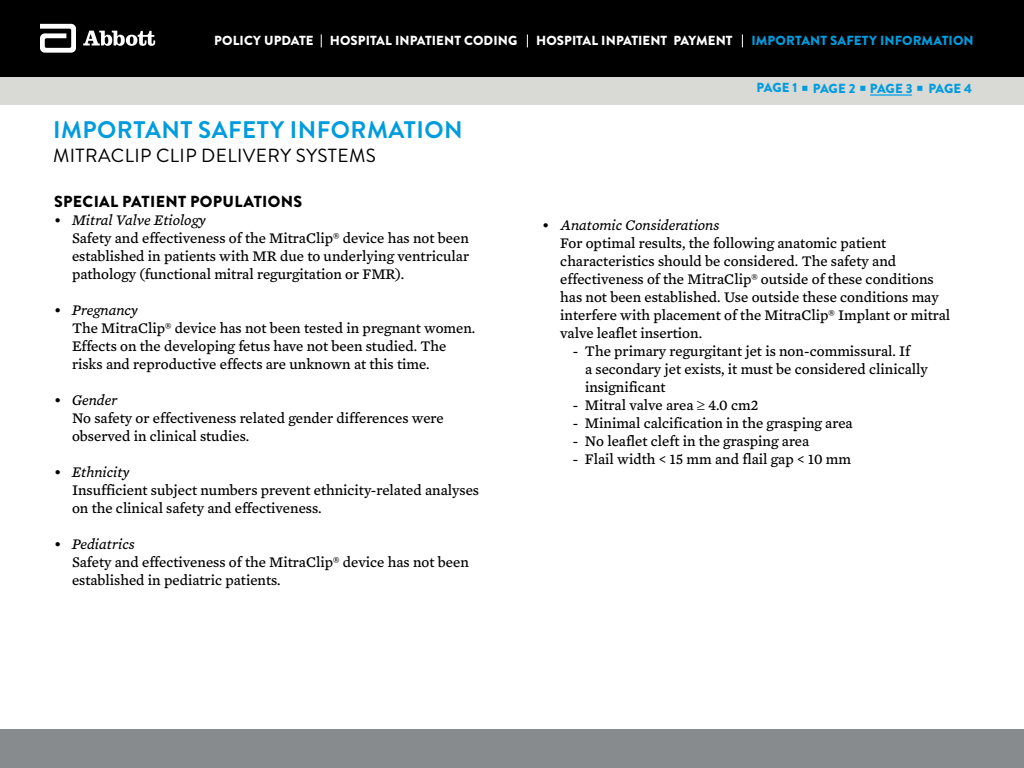
<style>
.page{position:relative;width:1024px;height:768px;background:#fff}
.page>*{position:absolute;margin:0;border:0;box-sizing:border-box;transform-origin:0 0}
.t1{font:700 24px "Brandon Grotesque";letter-spacing:.02em;color:#009cde}
.t2{font:19px "Brandon Grotesque";letter-spacing:.02em;color:#000}
.t3{font:900 16px "Brandon Grotesque";letter-spacing:.02em;color:#000}
.t4{font:15px/18px "Mercury Text G4";color:#000}
.t5{font:900 13.15px "Brandon Grotesque";letter-spacing:.005em;color:#fff}
.t6{font:900 13.15px "Brandon Grotesque";letter-spacing:.005em;color:#009cde}
.t7{font:900 13.15px "Brandon Grotesque";letter-spacing:-.02em;color:#009cde}
.s1{font-size:14.75px}
.s2{font-style:italic}
.s3{font-style:italic;font-size:14.75px}
</style>
<div class="page">
<div style="left:0;top:730px;width:1024px;height:38px;background:#888b8d"></div>
<div style="left:0;top:76px;width:1024px;height:29px;background:#d9d9d6"></div>
<div style="left:0;top:0;width:1024px;height:76px;background:#000"></div>
<svg style="left:40px;top:24px;width:36px;height:29px"></svg>
<svg style="left:83px;top:31px;width:72px;height:15px"></svg>
<svg style="left:742px;top:34px;width:1px;height:13px"></svg>
<svg style="left:527px;top:34px;width:1px;height:13px"></svg>
<svg style="left:321px;top:34px;width:1px;height:13px"></svg>
<hr style="left:870px;top:94px;width:42px;height:2px;background:#26abe3">
<p class="t5" style="left:214px;top:31px;width:305px">POLICY UPDATE HOSPITAL INPATIENT CODING</p>
<p class="t5" style="left:536px;top:31px;width:198px">HOSPITAL INPATIENT PAYMENT</p>
<p class="t6" style="left:752px;top:31px;width:224px">IMPORTANT SAFETY INFORMATION</p>
<h1 class="t1" style="left:53px;top:113px;width:411px">IMPORTANT SAFETY INFORMATION</h1>
<p class="t2" style="left:53px;top:142px;width:324px">MITRACLIP CLIP DELIVERY SYSTEMS</p>
<p class="t3" style="left:54px;top:191px;width:250px">SPECIAL PATIENT POPULATIONS</p>
<p class="t4" style="left:72px;top:211px;width:399px;text-indent:-18px"><span class="s1">•</span> <span class="s2">Mitral Valve Etiology<br></span>Safety and effectiveness of the MitraClip® device has not been established in patients with MR due to underlying ventricular pathology (functional mitral regurgitation or FMR).</p>
<p class="t4" style="left:72px;top:301px;width:405px;text-indent:-18px">• <span class="s2">Pregnancy<br></span>The MitraClip® device has not been tested in pregnant women.<br>Effects on the developing fetus have not been studied. The risks and reproductive effects are unknown at this time.</p>
<p class="t4" style="left:72px;top:391px;width:373px;text-indent:-18px">• <span class="s2">Gender<br></span>No safety or effectiveness related gender differences were observed in clinical studies.</p>
<p class="t4" style="left:72px;top:463px;width:409px;text-indent:-18px">• <span class="s2">Ethnicity<br></span>Insufficient subject numbers prevent ethnicity-related analyses on the clinical safety and effectiveness.</p>
<p class="t4" style="left:72px;top:535px;width:398px;text-indent:-18px">• <span class="s2">Pediatrics<br></span>Safety and effectiveness of the MitraClip® device has not been established in pediatric patients.</p>
<p class="t7" style="left:757px;top:79px;width:217px">PAGE 1 PAGE 2 PAGE 3 PAGE 4</p>
<p class="t4" style="left:560px;top:215px;width:391px;text-indent:-18px"><span class="s3">•</span> <span class="s2">Anatomic Considerations<br></span>For optimal results, the following anatomic patient characteristics should be considered. The safety and effectiveness of the MitraClip® outside of these conditions has not been established. Use outside these conditions may interfere with placement of the MitraClip® Implant or mitral valve leaflet insertion.</p>
<p class="t4" style="left:585px;top:341px;width:344px;text-indent:-12px">- The primary regurgitant jet is non-commissural. If<br>a secondary jet exists, it must be considered clinically insignificant</p>
<p class="t4" style="left:573px;top:395px;width:187px">- Mitral valve area ≥ 4.0 cm2</p>
<p class="t4" style="left:573px;top:413px;width:281px">- Minimal calcification in the grasping area</p>
<p class="t4" style="left:573px;top:431px;width:238px">- No leaflet cleft in the grasping area</p>
<p class="t4" style="left:573px;top:449px;width:280px">- Flail width &lt; 15 mm and flail gap &lt; 10 mm</p>
</div>
